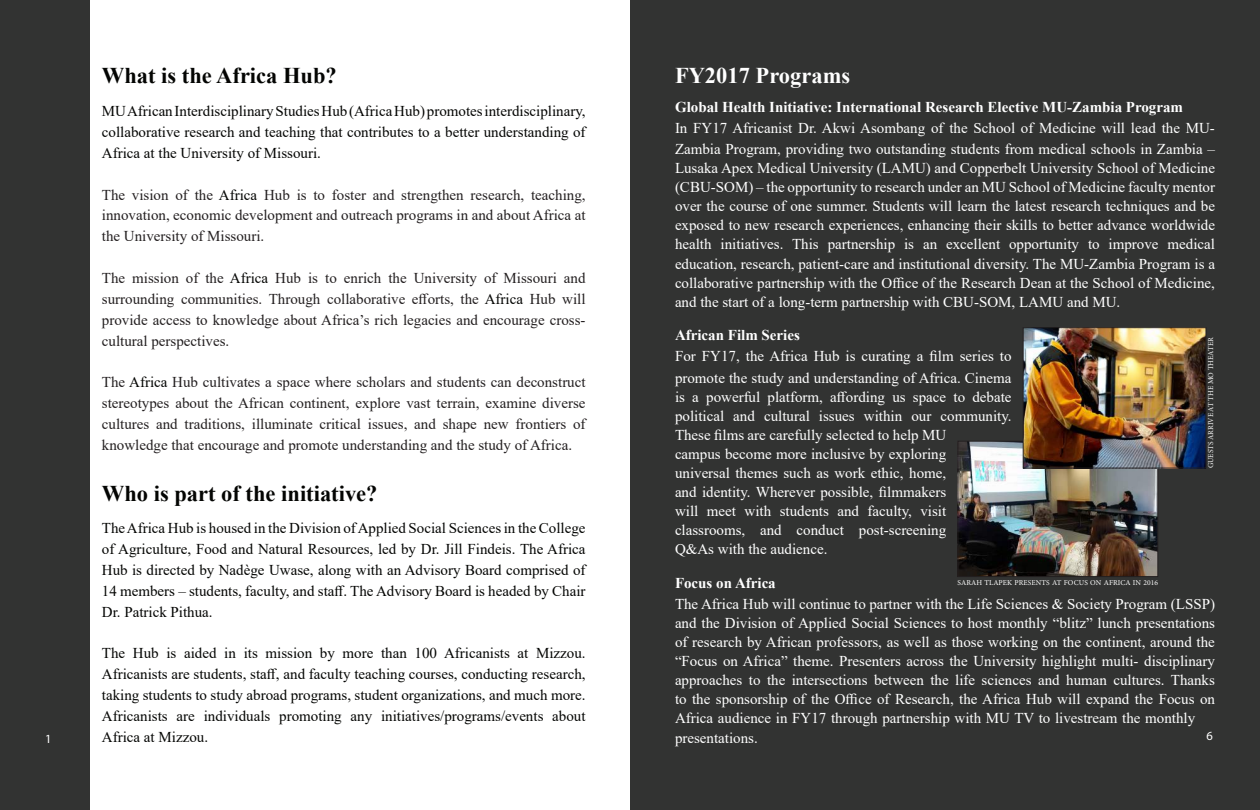
<style>
.page{position:relative;width:1260px;height:810px;background:#fff}
.page>*{position:absolute;margin:0;border:0;box-sizing:border-box;transform-origin:0 0}
.t1{font:700 22.5px "Times New Roman";color:#040503}
.t2{font:700 22.5px "Times New Roman";color:#fff}
.t3{font:15px/19.1px "Times New Roman";color:#fff}
.t4{font:15px/20.9px "Times New Roman";color:#040503;text-align:justify}
.t5{font:15px/20.9px "Times New Roman";color:#231f20;text-align:justify}
.t6{font:700 15px "Times New Roman";color:#fff}
.t7{font:12.5px "Myriad Pro";color:#fff}
.t8{font:7.5px "Minion Pro";letter-spacing:.005em;color:#fff}
.s1{color:#040503}
</style>
<div class="page">
<div style="left:0;top:0;width:89px;height:810px;background:#323332"></div>
<div style="left:630px;top:0;width:630px;height:810px;background:#323332"></div>
<img style="left:960px;top:443px;width:196px;height:132px">
<div style="left:958px;top:441px;width:200px;height:136px;border:1px solid #231f20"></div>
<img style="left:1025px;top:329px;width:179px;height:137px">
<div style="left:1023px;top:327px;width:183px;height:141px;border:1px solid #231f20"></div>
<h1 class="t1" style="left:102px;top:60px;width:237px">What is the Africa Hub?</h1>
<p class="t4" style="left:102px;top:100px;width:485px">MU African Interdisciplinary Studies Hub (Africa Hub) promotes interdisciplinary, collaborative research and teaching that contributes to a better understanding of Africa at the University of Missouri.</p>
<p class="t5" style="left:102px;top:184px;width:485px">The vision of the <span class="s1">Africa</span> Hub is to foster and strengthen research, teaching, innovation, economic development and outreach programs in and about Africa at the University of Missouri.</p>
<p class="t5" style="left:102px;top:267px;width:485px">The mission of the <span class="s1">Africa</span> Hub is to enrich the University of Missouri and surrounding communities. Through collaborative efforts, the <span class="s1">Africa</span> Hub will provide access to knowledge about Africa’s rich legacies and encourage cross&shy;cultural perspectives.</p>
<p class="t5" style="left:102px;top:371px;width:485px">The <span class="s1">Africa</span> Hub cultivates a space where scholars and students can deconstruct stereotypes about the African continent, explore vast terrain, examine diverse cultures and traditions, illuminate critical issues, and shape new frontiers of knowledge that encourage and promote understanding and the study of Africa.</p>
<h1 class="t1" style="left:102px;top:477px;width:277px">Who is part of the initiative?</h1>
<p class="t4" style="left:102px;top:517px;width:485px">The Africa Hub is housed in the Division of Applied Social Sciences in the College of Agriculture, Food and Natural Resources, led by Dr. Jill Findeis. The Africa Hub is directed by Nadège Uwase, along with an Advisory Board comprised of 14 members – students, faculty, and staff. The Advisory Board is headed by Chair Dr. Patrick Pithua.</p>
<p class="t4" style="left:102px;top:643px;width:485px">The Hub is aided in its mission by more than 100 Africanists at Mizzou.<br>Africanists are students, staff, and faculty teaching courses, conducting research, taking students to study abroad programs, student organizations, and much more.<br>Africanists are individuals promoting any initiatives/programs/events about</p>
<p class="t7" style="left:45px;top:731px;width:8px">1</p>
<p class="t4" style="left:102px;top:726px;width:108px">Africa at Mizzou.</p>
<h1 class="t2" style="left:675px;top:59px;width:177px">FY2017 Programs</h1>
<p class="t6" style="left:675px;top:96px;width:510px">Global Health Initiative: International Research Elective MU-Zambia Program</p>
<p class="t3" style="left:675px;top:117px;width:542px;line-height:21.1px">In FY17 Africanist Dr. Akwi Asombang of the School of Medicine will lead the MU-<br>Zambia Program, providing two outstanding students from medical schools in Zambia –</p>
<p class="t3" style="left:675px;top:158px;width:542px;text-align:justify">Lusaka Apex Medical University (LAMU) and Copperbelt University School of Medicine (CBU-SOM) – the opportunity to research under an MU School of Medicine faculty mentor over the course of one summer. Students will learn the latest research techniques and be exposed to new research experiences, enhancing their skills to better advance worldwide health initiatives. This partnership is an excellent opportunity to improve medical education, research, patient-care and institutional diversity. The MU-Zambia Program is a collaborative partnership with the Office of the Research Dean at the School of Medicine, and the start of a long-term partnership with CBU-SOM, LAMU and MU.</p>
<p class="t6" style="left:675px;top:325px;width:126px">African Film Series</p>
<p class="t3" style="left:675px;top:345px;width:338px;line-height:21.1px">For FY17, the Africa Hub is curating a film series to promote the study and understanding of Africa. Cinema</p>
<p class="t3" style="left:675px;top:387px;width:338px">is a powerful platform, affording us space to debate political and cultural issues within our community.<br>These films are carefully selected to help MU<br>campus become more inclusive by exploring<br>universal themes such as work ethic, home,<br>and identity. Wherever possible, filmmakers<br>will meet with students and faculty, visit classrooms, and conduct post-screening<br>Q&amp;As with the audience.</p>
<p class="t6" style="left:675px;top:572px;width:102px">Focus on Africa</p>
<p class="t3" style="left:675px;top:594px;width:542px">The Africa Hub will continue to partner with the Life Sciences &amp; Society Program (LSSP) and the Division of Applied Social Sciences to host monthly “blitz” lunch presentations of research by African professors, as well as those working on the continent, around the “Focus on Africa” theme. Presenters across the University highlight multi- disciplinary approaches to the intersections between the life sciences and human cultures. Thanks to the sponsorship of the Office of Research, the Africa Hub will expand the Focus on Africa audience in FY17 through partnership with MU TV to livestream the monthly presentations.</p>
<p class="t8" style="left:1206px;top:468px;width:133px;rotate:-90deg">GUESTS ARRIVE AT THE MO THEATER</p>
<p class="t8" style="left:958px;top:577px;width:202px">SARAH TLAPEK PRESENTS AT FOCUS ON AFRICA IN 2016</p>
<p class="t7" style="left:1206px;top:728px;width:8px">6</p>
</div>
